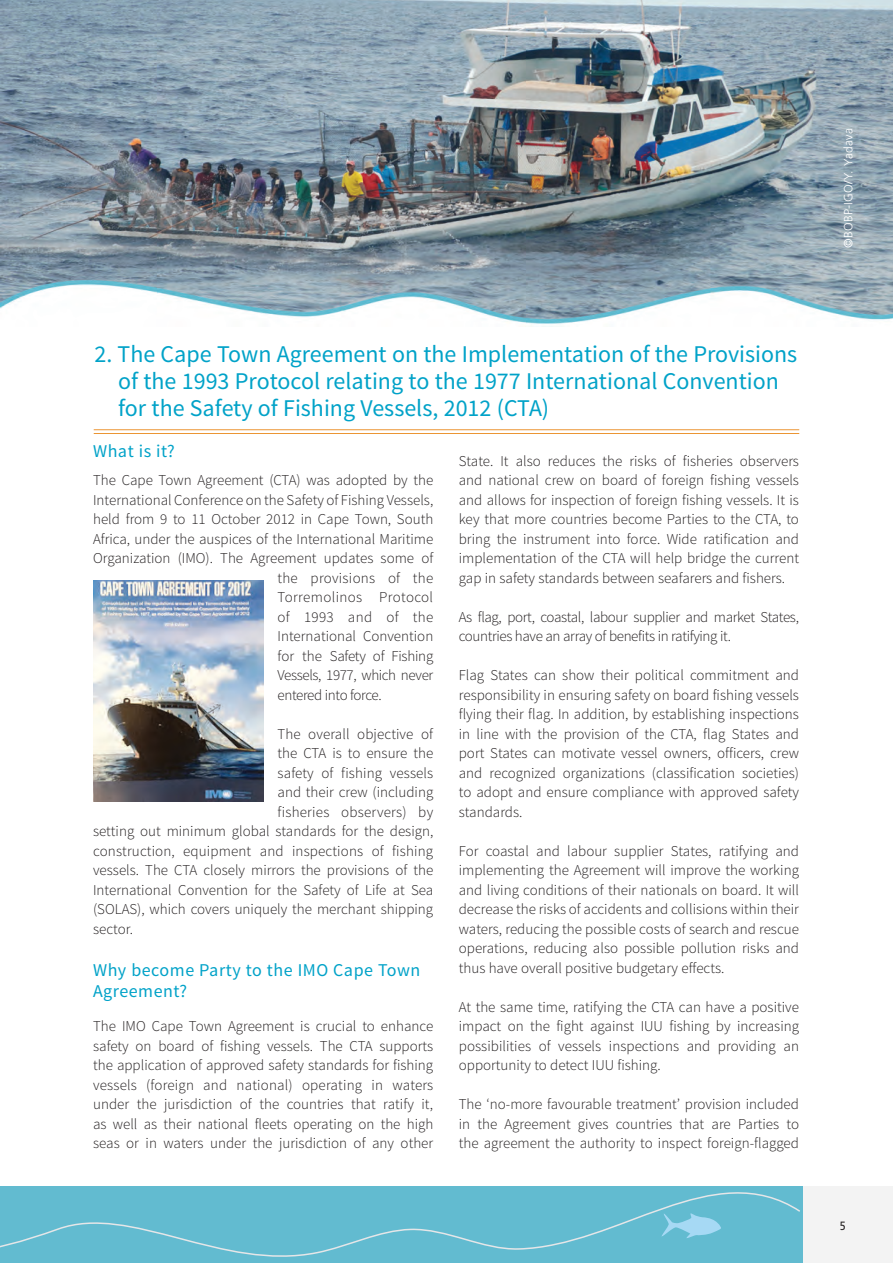
<style>
.page{position:relative;width:893px;height:1263px;background:#fff}
.page>*{position:absolute;margin:0;border:0;box-sizing:border-box;transform-origin:0 0}
.t1{font:24px/27px "Source Sans Pro";color:#00a2c8}
.t2{font:18px/21px "Source Sans Pro";letter-spacing:.03em;color:#00a2c8}
.t3{font:300 15px/19.5px "Source Sans Pro";color:#231f20;text-align:justify}
.t4{font:300 15px/19.5px "Source Sans Pro";letter-spacing:-.025em;color:#231f20}
.t5{font:300 15px "Source Sans Pro";letter-spacing:.025em;color:#231f20}
.t6{font:300 15px "Source Sans Pro";letter-spacing:.02em;color:#231f20}
.t7{font:300 12px "Frutiger LT Std";letter-spacing:.03em;color:#fff}
.t8{font:12px "Frutiger LT Std";color:#231f20;scale:.88 1}
.s1{font-weight:400}
</style>
<div class="page">
<div style="left:799px;top:1186px;width:94px;height:77px;background:#f3f3f3"></div>
<div style="left:0;top:1198px;width:802px;height:65px;background:#62bbd0"></div>
<div style="left:0;top:1186px;width:802px;height:12px;background:#62bbd0"></div>
<svg style="left:660px;top:1211px;width:62px;height:27px;background:#7ec7df"></svg>
<img style="left:94px;top:581px;width:170px;height:221px">
<hr style="left:94px;top:429px;width:705px;height:1px;background:#eb9533">
<hr style="left:94px;top:433px;width:705px;height:1px;background:#eb9533">
<img style="left:0;top:0;width:893px;height:324px">
<h1 class="t1" style="left:118px;top:341px;width:681px;text-indent:-24px">2. The Cape Town Agreement on the Implementation of the Provisions of the 1993 Protocol relating to the 1977 International Convention for the Safety of Fishing Vessels, 2012 (CTA)</h1>
<p class="t2" style="left:93px;top:441px;width:83px">What is it?</p>
<p class="t3" style="left:93px;top:471px;width:342px">The Cape Town Agreement (CTA) was adopted by the</p>
<p class="t3" style="left:93px;top:490px;width:342px">International Conference on the Safety of Fishing Vessels,</p>
<p class="t3" style="left:93px;top:510px;width:342px">held from 9 to 11 October 2012 in Cape Town, South</p>
<p class="t3" style="left:93px;top:529px;width:342px">Africa, under the auspices of the International Maritime</p>
<p class="t3" style="left:93px;top:549px;width:342px">Organization (IMO). The Agreement updates some of</p>
<p class="t3" style="left:278px;top:568px;width:157px">the provisions of the</p>
<p class="t5" style="left:278px;top:588px;width:157px">Torremolinos Protocol</p>
<p class="t6" style="left:278px;top:608px;width:157px">of 1993 and of the</p>
<p class="t3" style="left:278px;top:627px;width:157px">International Convention</p>
<p class="t3" style="left:278px;top:646px;width:157px">for the Safety of Fishing</p>
<p class="t4" style="left:278px;top:666px;width:157px">Vessels, 1977, which never</p>
<p class="t4" style="left:278px;top:685px;width:106px">entered into force.</p>
<p class="t3" style="left:278px;top:724px;width:157px">The overall objective of</p>
<p class="t3" style="left:278px;top:744px;width:157px">the CTA is to ensure the</p>
<p class="t3" style="left:278px;top:763px;width:157px">safety of fishing vessels</p>
<p class="t3" style="left:278px;top:783px;width:157px">and their crew (including</p>
<p class="t3" style="left:278px;top:802px;width:157px">fisheries observers) by</p>
<p class="t3" style="left:93px;top:822px;width:342px">setting out minimum global standards for the design,</p>
<p class="t3" style="left:93px;top:841px;width:341px">construction, equipment and inspections of fishing</p>
<p class="t3" style="left:93px;top:861px;width:342px">vessels. The CTA closely mirrors the provisions of the</p>
<p class="t3" style="left:93px;top:880px;width:342px">International Convention for the Safety of Life at Sea</p>
<p class="t3" style="left:93px;top:900px;width:342px">(SOLAS), which covers uniquely the merchant shipping</p>
<p class="t3" style="left:93px;top:919px;width:42px">sector.</p>
<p class="t2" style="left:93px;top:960px;width:329px">Why become Party to the IMO Cape Town<br>Agreement?</p>
<p class="t3" style="left:93px;top:1017px;width:342px">The IMO Cape Town Agreement is crucial to enhance safety on board of fishing vessels. The CTA supports the application of approved safety standards for fishing vessels (foreign and national) operating in waters under the jurisdiction of the countries that ratify it, as well as their national fleets operating on the high seas or in waters under the jurisdiction of any other</p>
<p class="t3" style="left:459px;top:451px;width:342px">State. It also reduces the risks of fisheries observers and national crew on board of foreign fishing vessels and allows for inspection of foreign fishing vessels. It is key that more countries become Parties to the CTA, to bring the instrument into force. Wide ratification and implementation of the CTA will help bridge the current gap in safety standards between seafarers and fishers.</p>
<p class="t4" style="left:459px;top:607px;width:342px">As flag, port, coastal, labour supplier and market States, countries have an array of benefits in ratifying it.</p>
<p class="t3" style="left:459px;top:666px;width:342px">Flag States can show their political commitment and responsibility in ensuring safety on board fishing vessels flying their flag. In addition, by establishing inspections in line with the provision of the CTA, flag States and port States can motivate vessel owners, officers, crew and recognized organizations (classification societies) to adopt and ensure compliance with approved safety standards.</p>
<p class="t3" style="left:459px;top:841px;width:342px">For coastal and labour supplier States, ratifying and implementing the Agreement will improve the working and living conditions of their nationals on board. It will decrease the risks of accidents and collisions within their waters, reducing the possible costs of search and rescue operations, reducing also possible pollution risks and thus have overall positive budgetary effects.</p>
<p class="t3" style="left:459px;top:997px;width:342px">At the same time, ratifying the CTA can have a positive impact on the fight against IUU fishing by increasing possibilities of vessels inspections and providing an opportunity to detect IUU fishing.</p>
<p class="t3" style="left:459px;top:1095px;width:342px">The ‘no-more favourable treatment’ provision included in the Agreement gives countries that are Parties to the agreement the authority to inspect foreign-flagged</p>
<p class="t7" style="left:841px;top:248px;width:122px;rotate:-90deg"><span class="s1">©</span>BOBP-IGO/Y. Yadava</p>
<p class="t8" style="left:840px;top:1219px;width:8px">5</p>
</div>
